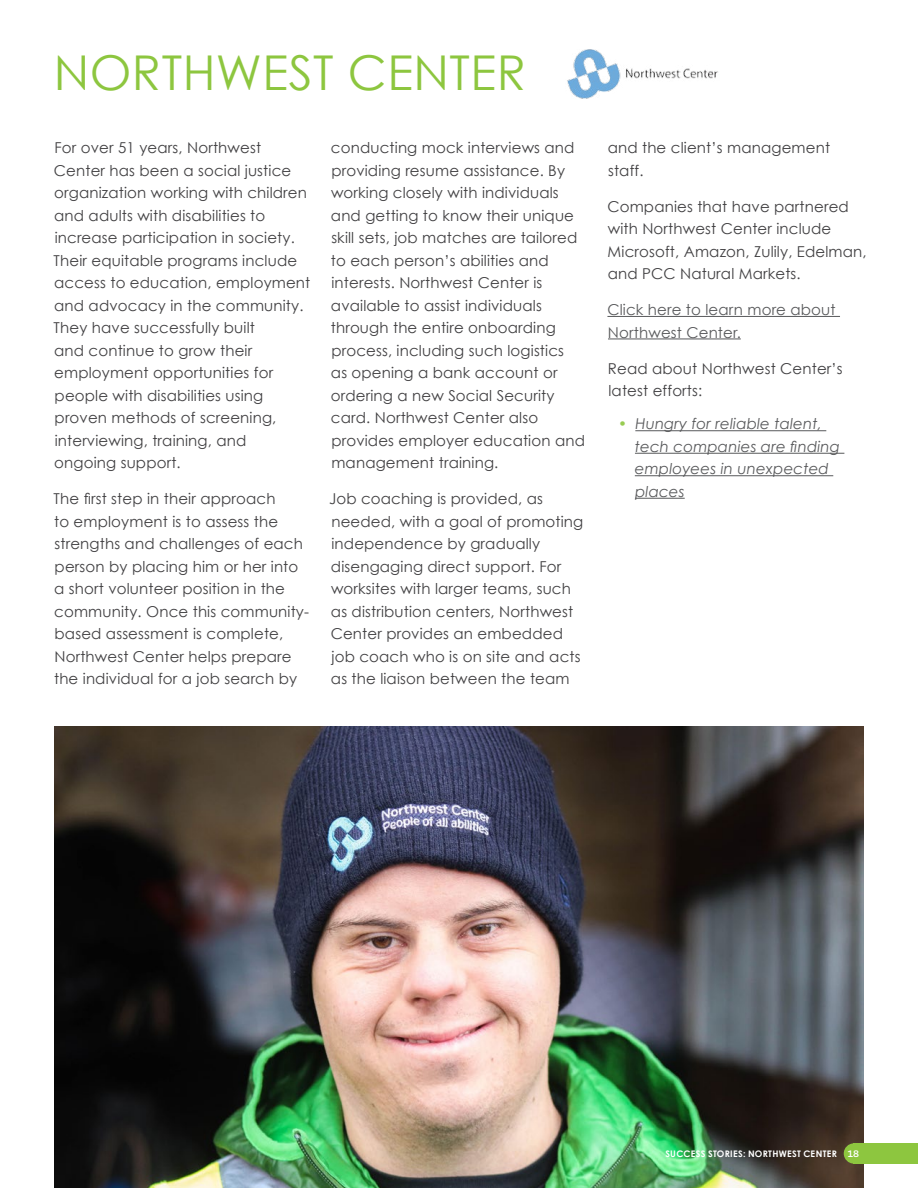
<style>
.page{position:relative;width:918px;height:1188px;background:#fff}
.page>*{position:absolute;margin:0;border:0;box-sizing:border-box;transform-origin:0 0}
.Heading1_Success{font:48px "Century Gothic";letter-spacing:.01em;color:#8dc63f}
.Paragraph_2{font:15px/22.5px "Century Gothic";letter-spacing:.01em;color:#414042}
.Paragraph_1{font:15px/22.5px "Century Gothic";letter-spacing:.01em;color:#414042}
.t1{font:italic 15px/22.5px "Century Gothic";letter-spacing:.01em;color:#58595b}
.Paragraph_2-2{font:15px/22.5px "Century Gothic";letter-spacing:.01em;color:#58595b}
.RunHeading_Gray{font:700 9px "Century Gothic";letter-spacing:.03em;color:#fff}
.PageNumber_White{font:500 9px "Blanc";color:#fff}
.s1{font-weight:700;font-style:normal;color:#98cc52}
</style>
<div class="page">
<hr style="left:607px;top:316px;width:233px;height:1px;background:#58595b">
<hr style="left:608px;top:339px;width:133px;height:1px;background:#58595b">
<hr style="left:635px;top:430px;width:191px;height:1px;background:#58595b">
<hr style="left:635px;top:453px;width:209px;height:1px;background:#58595b">
<hr style="left:635px;top:475px;width:198px;height:1px;background:#58595b">
<hr style="left:635px;top:498px;width:50px;height:1px;background:#58595b">
<img style="left:54px;top:727px;width:810px;height:461px">
<img style="left:567px;top:49px;width:151px;height:49px">
<div style="left:854px;top:1143px;width:64px;height:21px;background:#8dc63f"></div>
<div style="left:844px;top:1143px;width:20px;height:21px;background:#8dc63f;border-radius:50%"></div>
<p class="Heading1_Success" style="left:54px;top:43px;width:474px">NORTHWEST CENTER</p>
<p class="Paragraph_1" style="left:54px;top:136px;width:258px">For over 51 years, Northwest<br>Center has been a social justice organization working with children and adults with disabilities to increase participation in society.<br>Their equitable programs include access to education, employment and advocacy in the community.<br>They have successfully built<br>and continue to grow their employment opportunities for people with disabilities using proven methods of screening, interviewing, training, and ongoing support.</p>
<p class="Paragraph_2" style="left:54px;top:487px;width:257px">The first step in their approach<br>to employment is to assess the strengths and challenges of each person by placing him or her into a short volunteer position in the community. Once this community&shy;based assessment is complete,<br>Northwest Center helps prepare the individual for a job search by</p>
<p class="Paragraph_2" style="left:331px;top:136px;width:256px">conducting mock interviews and providing resume assistance. By working closely with individuals and getting to know their unique skill sets, job matches are tailored to each person’s abilities and interests. Northwest Center is available to assist individuals through the entire onboarding process, including such logistics<br>as opening a bank account or ordering a new Social Security card. Northwest Center also provides employer education and management training.</p>
<p class="Paragraph_2" style="left:329px;top:487px;width:256px">Job coaching is provided, as needed, with a goal of promoting independence by gradually disengaging direct support. For worksites with larger teams, such as distribution centers, Northwest<br>Center provides an embedded job coach who is on site and acts as the liaison between the team</p>
<p class="Paragraph_2" style="left:608px;top:136px;width:224px">and the client’s management staff.</p>
<p class="Paragraph_2" style="left:607px;top:195px;width:261px">Companies that have partnered with Northwest Center include<br>Microsoft, Amazon, Zulily, Edelman, and PCC Natural Markets.</p>
<p class="Paragraph_2-2" style="left:607px;top:298px;width:230px">Click here to learn more about<br>Northwest Center.</p>
<p class="Paragraph_2" style="left:608px;top:357px;width:236px">Read about Northwest Center’s latest efforts:</p>
<p class="t1" style="left:635px;top:412px;width:207px;text-indent:-17px"><span class="s1">•</span> Hungry for reliable talent, tech companies are finding employees in unexpected places</p>
<p class="RunHeading_Gray" style="left:665px;top:1148px;width:173px">SUCCESS STORIES: NORTHWEST CENTER</p>
<p class="PageNumber_White" style="left:848px;top:1148px;width:13px">18</p>
</div>
